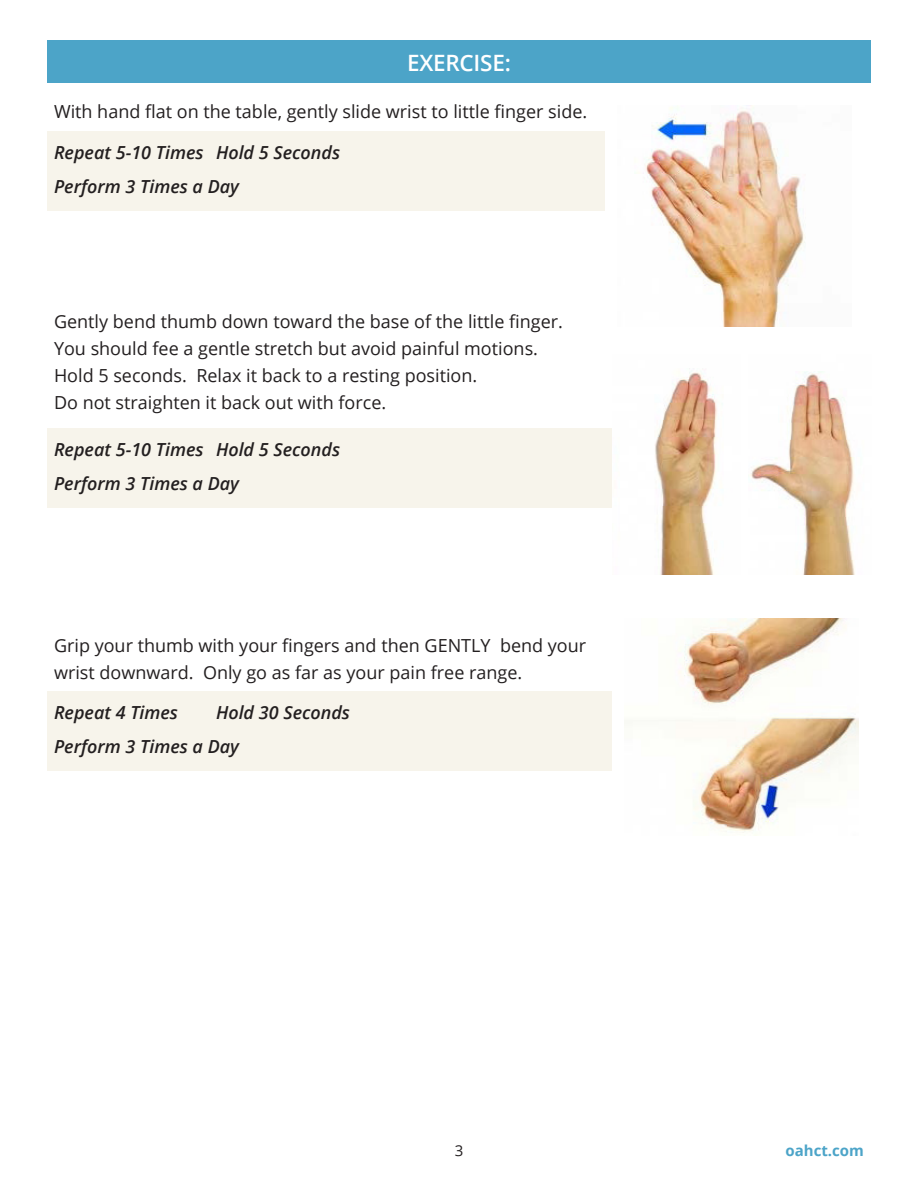
<style>
.page{position:relative;width:918px;height:1188px;background:#fff}
.page>*{position:absolute;margin:0;border:0;box-sizing:border-box;transform-origin:0 0}
.t1{font:600 22.5px "Open Sans";letter-spacing:-.01em;color:#fff}
.rep_set_text{font:18px/27px "Open Sans";color:#231f20}
.rep_set_text-2{font:italic 600 18px "Open Sans";color:#231f20}
.t2{font:700 15px "Open Sans";color:#4ca4c8}
.t3{font:15px "Open Sans";color:#231f20}
</style>
<div class="page">
<div style="left:47px;top:40px;width:824px;height:43px;background:#4ca4c8"></div>
<div style="left:47px;top:132px;width:824px;height:45px;background:#f7f4eb"></div>
<div style="left:47px;top:165px;width:824px;height:46px;background:#f7f4eb"></div>
<div style="left:47px;top:429px;width:824px;height:45px;background:#f7f4eb"></div>
<div style="left:47px;top:462px;width:824px;height:46px;background:#f7f4eb"></div>
<div style="left:47px;top:692px;width:824px;height:45px;background:#f7f4eb"></div>
<div style="left:47px;top:726px;width:824px;height:45px;background:#f7f4eb"></div>
<div style="left:605px;top:106px;width:274px;height:220px;background:#fff"></div>
<img style="left:643px;top:106px;width:162px;height:220px">
<div style="left:742px;top:354px;width:129px;height:221px;background:#fff"></div>
<img style="left:750px;top:371px;width:105px;height:204px">
<img style="left:612px;top:370px;width:128px;height:205px">
<div style="left:612px;top:619px;width:259px;height:220px;background:#fff"></div>
<img style="left:625px;top:619px;width:234px;height:217px">
<p class="t1" style="left:407px;top:48px;width:105px">EXERCISE:</p>
<p class="rep_set_text" style="left:54px;top:98px;width:535px">With hand flat on the table, gently slide wrist to little finger side.</p>
<p class="rep_set_text-2" style="left:54px;top:140px;width:288px">Repeat 5-10 Times Hold 5 Seconds</p>
<p class="rep_set_text-2" style="left:54px;top:174px;width:187px">Perform 3 Times a Day</p>
<p class="rep_set_text" style="left:54px;top:307px;width:511px">Gently bend thumb down toward the base of the little finger.<br>You should fee a gentle stretch but avoid painful motions.<br>Hold 5 seconds. Relax it back to a resting position.<br>Do not straighten it back out with force.</p>
<p class="rep_set_text-2" style="left:54px;top:437px;width:288px">Repeat 5-10 Times Hold 5 Seconds</p>
<p class="rep_set_text-2" style="left:54px;top:471px;width:187px">Perform 3 Times a Day</p>
<p class="rep_set_text" style="left:54px;top:631px;width:534px">Grip your thumb with your fingers and then GENTLY bend your wrist downward. Only go as far as your pain free range.</p>
<p class="rep_set_text-2" style="left:54px;top:700px;width:126px">Repeat 4 Times</p>
<p class="rep_set_text-2" style="left:216px;top:700px;width:136px">Hold 30 Seconds</p>
<p class="rep_set_text-2" style="left:54px;top:734px;width:187px">Perform 3 Times a Day</p>
<p class="t3" style="left:455px;top:1141px;width:10px">3</p>
<p class="t2" style="left:786px;top:1140px;width:80px">oahct.com</p>
</div>
